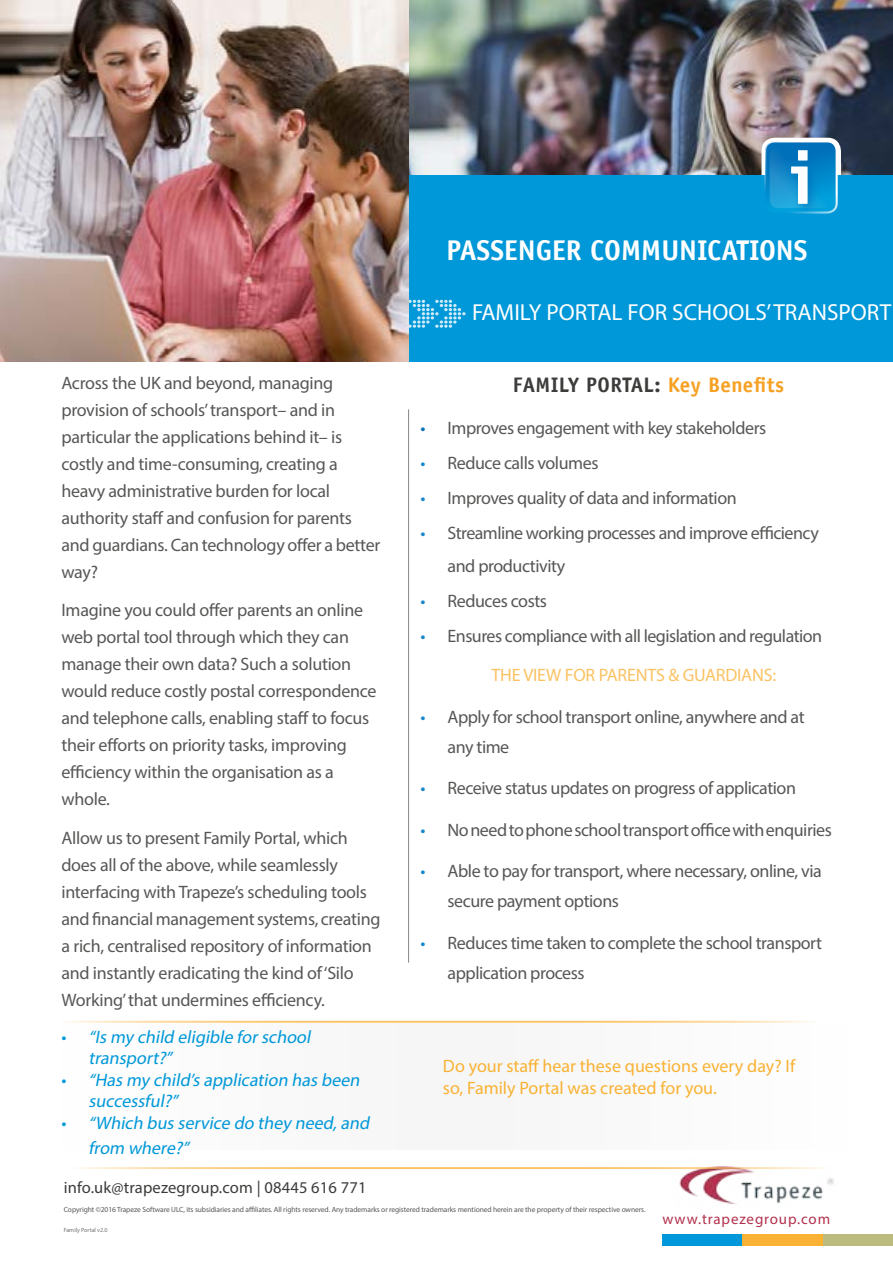
<style>
.page{position:relative;width:893px;height:1263px;background:#fff}
.page>*{position:absolute;margin:0;border:0;box-sizing:border-box;transform-origin:0 0}
.t1{font:700 28.5px "Officina Sans LT";color:#fff}
.t2{font:23.25px "Myriad Pro";color:#fff}
.t3{font:700 21px "Officina Sans LT";letter-spacing:.02em;color:#3c3c3b}
.t4{font:18px/27px "Myriad Pro";letter-spacing:-.015em;color:#575756}
.t5{font:italic 18px/21.6px "Myriad Pro";color:#0098d8}
.t6{font:18px/21.6px "Myriad Pro";color:#f9b234}
.t7{font:18px "Myriad Pro";letter-spacing:-.01em;color:#fbc263}
.t8{font:16.5px "Myriad Pro";letter-spacing:.01em;color:#3c3c3b}
.t9{font:15px "Myriad Pro";letter-spacing:.06em;color:#b3314c}
.t10{font:7.5px "Myriad Pro";letter-spacing:-.01em;color:#575756}
.t11{font:6px "Myriad Pro";color:#727271}
.s1{font-style:normal}
.s2{color:#f6a124}
.s3{color:#0070ba}
.s4{color:#1588ca}
</style>
<div class="page">
<img style="left:408px;top:0;width:485px;height:175px">
<hr style="left:408px;top:409px;width:1px;height:554px;background:#878787">
<img style="left:679px;top:1166px;width:155px;height:39px">
<div style="left:662px;top:1235px;width:82px;height:11px;background:#0098d8"></div>
<div style="left:742px;top:1235px;width:82px;height:11px;background:#f9b234"></div>
<div style="left:824px;top:1235px;width:69px;height:11px;background:#bcbb7f"></div>
<div style="left:761px;top:138px;width:80px;height:79px;background:#fff;border-radius:13px"></div>
<div style="left:381px;top:175px;width:512px;height:186px;background:#0098d8"></div>
<div style="left:765px;top:141px;width:72px;height:72px;background:linear-gradient(to bottom,#046bb6,#02a3de);border-radius:9px"></div>
<svg style="left:771px;top:149px;width:59px;height:58px"></svg>
<div style="left:770px;top:148px;width:61px;height:60px;border:2px solid #fff;border-radius:7px"></div>
<div style="left:764px;top:140px;width:74px;height:74px;border:2px solid #fff;border-radius:9px"></div>
<div style="left:786px;top:145px;width:33px;height:71px;background:#0070ba;opacity:.75"></div>
<svg style="left:791px;top:150px;width:17px;height:54px"></svg>
<svg style="left:408px;top:300px;width:58px;height:28px"></svg>
<div style="left:61px;top:1023px;width:789px;height:126px;background:#f6f6f6"></div>
<hr style="left:61px;top:1021px;width:760px;height:2px;background:#fbc263">
<hr style="left:74px;top:1167px;width:760px;height:2px;background:#fbc263">
<img style="left:0;top:0;width:408px;height:361px">
<h1 class="t1" style="left:446px;top:233px;width:363px">PASSENGER COMMUNICATIONS</h1>
<p class="t4" style="left:61px;top:369px;width:321px">Across the UK and beyond, managing provision of schools’ transport– and in particular the applications behind it– is costly and time-consuming, creating a heavy administrative burden for local authority staff and confusion for parents and guardians. Can technology offer a better way?</p>
<p class="t4" style="left:61px;top:596px;width:317px">Imagine you could offer parents an online web portal tool through which they can manage their own data? Such a solution would reduce costly postal correspondence and telephone calls, enabling staff to focus their efforts on priority tasks, improving efficiency within the organisation as a whole.</p>
<p class="t4" style="left:61px;top:824px;width:321px">Allow us to present Family Portal, which does all of the above, while seamlessly interfacing with Trapeze’s scheduling tools and financial management systems, creating a rich, centralised repository of information and instantly eradicating the kind of ‘Silo Working’ that undermines efficiency.</p>
<p class="t5" style="left:88px;top:1025px;width:227px;text-indent:-27px"><span class="s1">•</span> “Is my child eligible forschool transport?”</p>
<p class="t5" style="left:88px;top:1068px;width:276px;text-indent:-27px"><span class="s1">•</span> “Has my child’s application has been successful?”</p>
<p class="t5" style="left:88px;top:1110px;width:286px;line-height:25.2px;text-indent:-27px"><span class="s1">•</span> “Which bus service do they need,and from where?”</p>
<p class="t8" style="left:64px;top:1177px;width:304px">info.uk@trapezegroup.com | 08445 616 771</p>
<p class="t2" style="left:472px;top:298px;width:421px">FAMILY PORTAL FOR SCHOOLS’ TRANSPORT</p>
<p class="t3" style="left:513px;top:372px;width:273px">FAMILY PORTAL: <span class="s2">Key Benefits</span></p>
<p class="t4" style="left:421px;top:414px;width:347px"><span class="s3">•</span> Improves engagement with key stakeholders</p>
<p class="t4" style="left:421px;top:449px;width:179px"><span class="s4">•</span> Reduce calls volumes</p>
<p class="t4" style="left:421px;top:484px;width:318px"><span class="s4">•</span> Improves quality of data and information</p>
<p class="t4" style="left:448px;top:516px;width:373px;line-height:33px;text-indent:-27px"><span class="s4">•</span> Streamline working processes and improve efficiency and productivity</p>
<p class="t4" style="left:421px;top:587px;width:128px"><span class="s4">•</span> Reduces costs</p>
<p class="t4" style="left:421px;top:623px;width:403px"><span class="s4">•</span> Ensures compliance with all legislation and regulation</p>
<p class="t7" style="left:491px;top:664px;width:286px">THE VIEW FOR PARENTS &amp; GUARDIANS:</p>
<p class="t4" style="left:448px;top:701px;width:359px;line-height:30px;text-indent:-27px"><span class="s4">•</span> Apply for school transport online, anywhere and at any time</p>
<p class="t4" style="left:421px;top:774px;width:377px"><span class="s4">•</span> Receive status updates on progress of application</p>
<p class="t4" style="left:421px;top:816px;width:413px"><span class="s4">•</span> No need to phone school transport office with enquiries</p>
<p class="t4" style="left:448px;top:856px;width:376px;line-height:30px;text-indent:-27px"><span class="s4">•</span> Able to pay for transport, where necessary, online, via secure payment options</p>
<p class="t4" style="left:448px;top:927px;width:376px;line-height:30px;text-indent:-27px"><span class="s4">•</span> Reduces time taken to complete the school transport application process</p>
<p class="t6" style="left:443px;top:1055px;width:354px">Do your staff hear these questions every day? If so, Family Portal was created for you.</p>
<p class="t10" style="left:64px;top:1205px;width:583px">Copyright ©2016 Trapeze Software ULC, its subsidiaries and affiliates. All rights reserved. Any trademarks or registered trademarks mentioned herein are the property of their respective owners.</p>
<p class="t11" style="left:64px;top:1226px;width:45px">Family Portal v2.0</p>
<p class="t9" style="left:662px;top:1210px;width:169px">www.trapezegroup.com</p>
</div>
